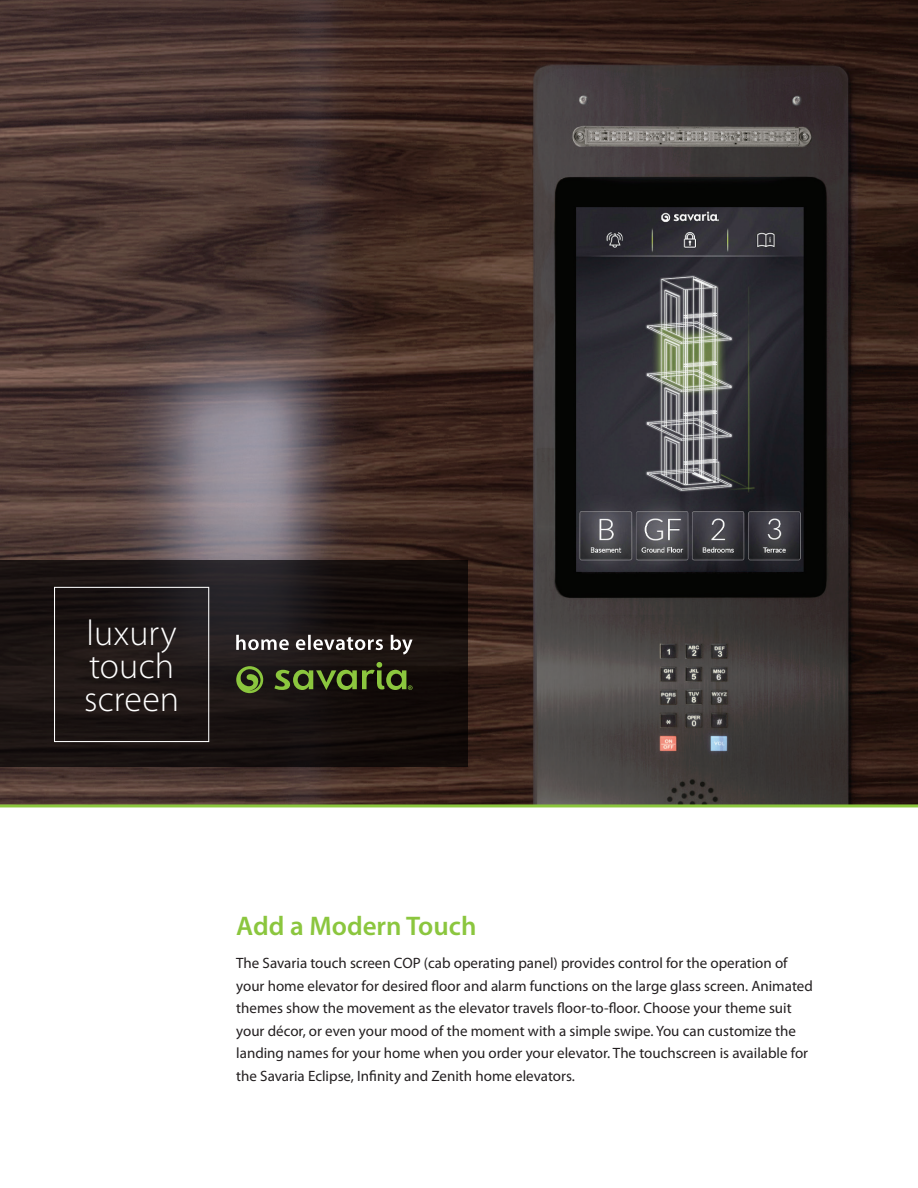
<style>
.page{position:relative;width:918px;height:1188px;background:#fff}
.page>*{position:absolute;margin:0;border:0;box-sizing:border-box;transform-origin:0 0}
.t1{font:300 36px/33px "Myriad Pro";letter-spacing:.005em;color:#fff}
.t2{font:600 27px "Myriad Pro";color:#8bc63e}
.t3{font:15px/22.5px "Myriad Pro";color:#231f20}
</style>
<div class="page">
<img style="left:0;top:0;width:918px;height:804px">
<svg style="left:0;top:561px;width:468px;height:206px;background:#1a1313"></svg>
<div style="left:54px;top:587px;width:155px;height:155px;border:1px solid #fff"></div>
<svg style="left:236px;top:666px;width:27px;height:27px"></svg>
<svg style="left:274px;top:662px;width:139px;height:28px;background:#3c4b1d"></svg>
<svg style="left:236px;top:635px;width:177px;height:20px;background:#585251"></svg>
<hr style="left:0;top:804px;width:918px;height:3px;background:#8bc63e">
<p class="t1" style="left:84px;top:616px;width:97px">luxury touch screen</p>
<p class="t2" style="left:236px;top:909px;width:242px">Add a Modern Touch</p>
<p class="t3" style="left:236px;top:952px;width:578px">The Savaria touch screen COP (cab operating panel) provides control for the operation of your home elevator for desired floor and alarm functions on the large glass screen. Animated themes show the movement as the elevator travels floor-to-floor. Choose your theme suit your décor, or even your mood of the moment with a simple swipe. You can customize the landing names for your home when you order your elevator. The touchscreen is available for the Savaria Eclipse, Infinity and Zenith home elevators.</p>
</div>
